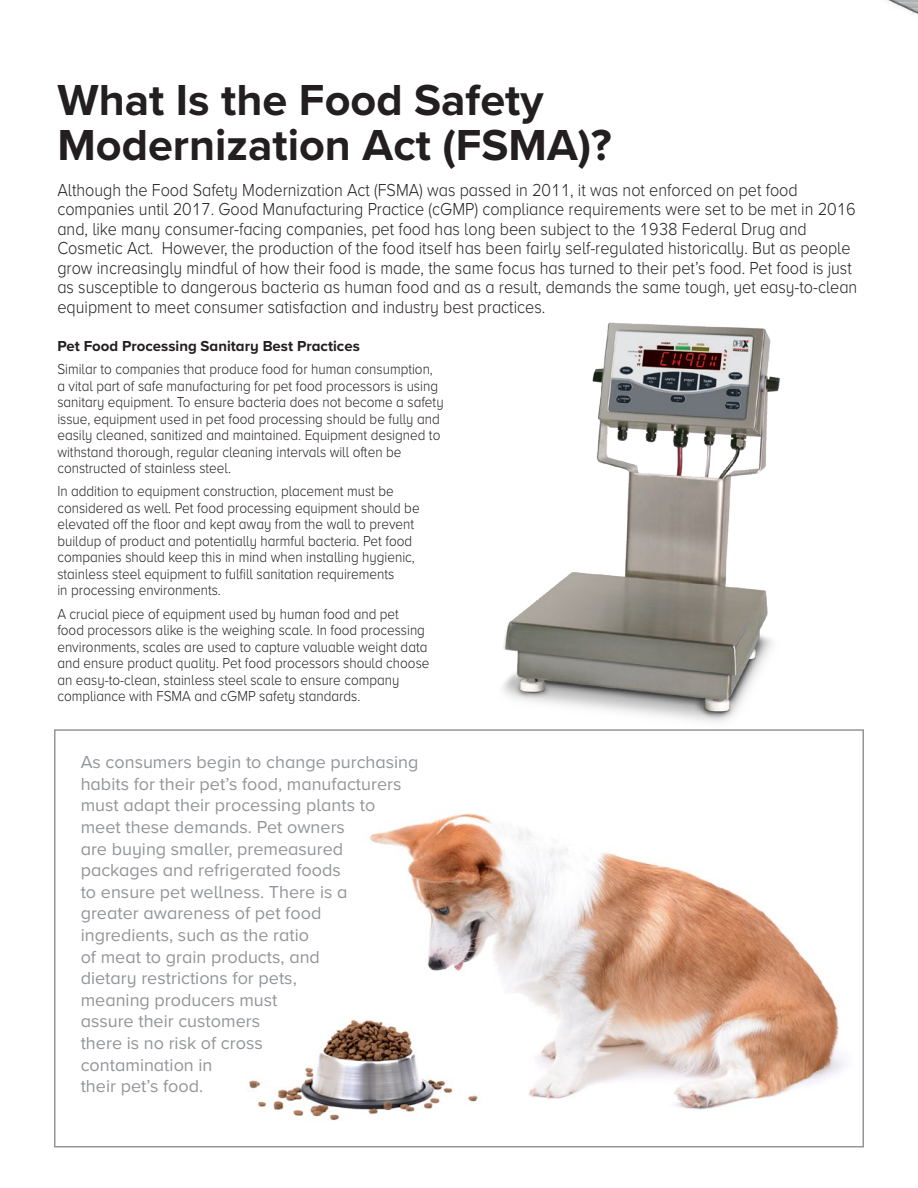
<style>
.page{position:relative;width:918px;height:1188px;background:#fff}
.page>*{position:absolute;margin:0;border:0;box-sizing:border-box;transform-origin:0 0}
.t1{font:700 45px/45px "Proxima Nova";color:#231f20}
.t2{font:300 18px/19.5px "Proxima Nova A";color:#231f20;scale:.9 1}
.t3{font:18px/21.6px "Proxima Nova A";color:#939598}
.t4{font:300 15px/16.5px "Proxima Nova A";color:#231f20;scale:.9 1}
.t5{font:700 15px "Proxima Nova A";color:#231f20}
</style>
<div class="page">
<img style="left:503px;top:322px;width:277px;height:400px">
<img style="left:248px;top:813px;width:597px;height:307px">
<div style="left:54px;top:729px;width:810px;height:419px;border:2px solid #939598"></div>
<p class="t1" style="left:57px;top:77px;width:556px">What Is the Food Safety<br>Modernization Act (FSMA)?</p>
<p class="t2" style="left:57px;top:179px;width:890px">Although the Food Safety Modernization Act (FSMA) was passed in 2011, it was not enforced on pet food companies until 2017. Good Manufacturing Practice (cGMP) compliance requirements were set to be met in 2016 and, like many consumer-facing companies, pet food has long been subject to the 1938 Federal Drug and Cosmetic Act. However, the production of the food itself has been fairly self-regulated historically. But as people grow increasingly mindful of how their food is made, the same focus has turned to their pet’s food. Pet food is just as susceptible to dangerous bacteria as human food and as a result, demands the same tough, yet easy-to-clean equipment to meet consumer satisfaction and industry best practices.</p>
<p class="t5" style="left:57px;top:335px;width:304px">Pet Food Processing Sanitary Best Practices</p>
<p class="t4" style="left:57px;top:360px;width:431px">Similar to companies that produce food for human consumption, a vital part of safe manufacturing for pet food processors is using sanitary equipment. To ensure bacteria does not become a safety issue, equipment used in pet food processing should be fully and easily cleaned, sanitized and maintained. Equipment designed to withstand thorough, regular cleaning intervals will often be constructed of stainless steel.</p>
<p class="t4" style="left:57px;top:482px;width:404px">In addition to equipment construction, placement must be considered as well. Pet food processing equipment should be elevated off the floor and kept away from the wall to prevent buildup of product and potentially harmful bacteria. Pet food companies should keep this in mind when installing hygienic, stainless steel equipment to fulfill sanitation requirements<br>in processing environments.</p>
<p class="t4" style="left:57px;top:605px;width:415px">A crucial piece of equipment used by human food and pet<br>food processors alike is the weighing scale. In food processing environments, scales are used to capture valuable weight data and ensure product quality. Pet food processors should choose an easy-to-clean, stainless steel scale to ensure company compliance with FSMA and cGMP safety standards.</p>
<p class="t3" style="left:81px;top:751px;width:339px">As consumers begin to change purchasing habits for their pet’s food, manufacturers must adapt their processing plants to meet these demands. Pet owners<br>are buying smaller, premeasured packages and refrigerated foods<br>to ensure pet wellness. There is a<br>greater awareness of pet food<br>ingredients, such as the ratio<br>of meat to grain products, and<br>dietary restrictions for pets,<br>meaning producers must<br>assure their customers<br>there is no risk of cross<br>contamination in<br>their pet’s food.</p>
</div>
